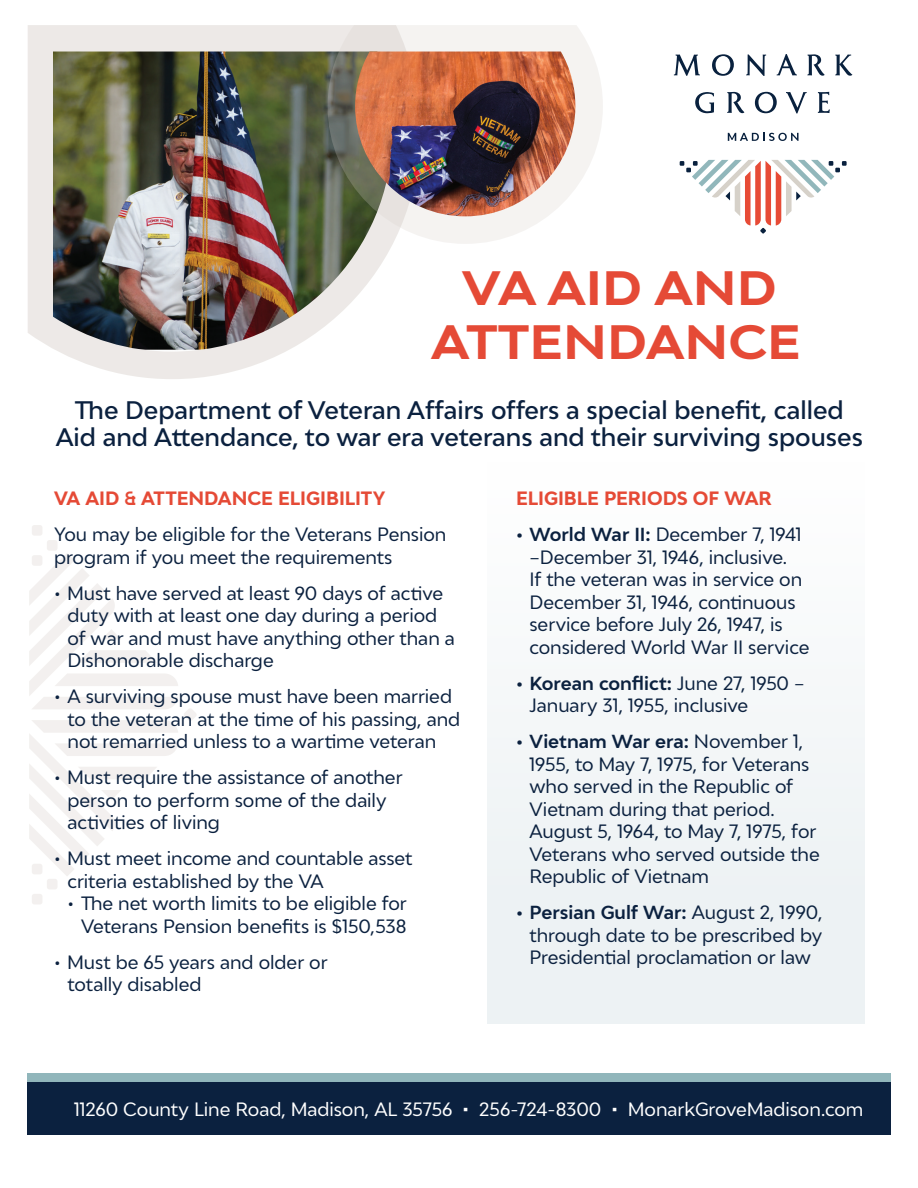
<style>
.page{position:relative;width:918px;height:1188px;background:#fff}
.page>*{position:absolute;margin:0;border:0;box-sizing:border-box;transform-origin:0 0}
.t1{font:700 expanded 45px/54px "Adlinnaka";color:#e54a36;text-align:center}
.t2{font:500 24px/27px "Adlinnaka";color:#0b213f;text-align:center}
.t3{font:18px/22.5px "Adlinnaka";letter-spacing:-.005em;color:#0b213f}
.t4{font:18px "Adlinnaka";letter-spacing:-.005em;color:#fff}
.t5{font:700 18px "Adlinnaka";letter-spacing:-.005em;color:#e54a36}
.s1{font-weight:600}
</style>
<div class="page">
<div style="left:27px;top:1082px;width:864px;height:53px;background:#0b213f"></div>
<div style="left:27px;top:1074px;width:864px;height:8px;background:#91b6bb"></div>
<div style="left:47px;top:879px;width:11px;height:10px;background:#f3f0ef;border-radius:3px"></div>
<div style="left:32px;top:894px;width:10px;height:11px;background:#f3f0ef;border-radius:3px"></div>
<div style="left:47px;top:540px;width:11px;height:11px;background:#f3f0ef;border-radius:3px"></div>
<div style="left:32px;top:525px;width:10px;height:11px;background:#f3f0ef;border-radius:3px"></div>
<svg style="left:29px;top:553px;width:167px;height:323px"></svg>
<svg style="left:28px;top:25px;width:365px;height:354px;fill:#ede9e7"></svg>
<img style="left:53px;top:52px;width:339px;height:300px">
<svg style="left:680px;top:160px;width:167px;height:74px"></svg>
<svg style="left:674px;top:54px;width:26px;height:22px"></svg>
<svg style="left:712px;top:54px;width:22px;height:22px"></svg>
<svg style="left:746px;top:54px;width:20px;height:22px"></svg>
<svg style="left:777px;top:54px;width:20px;height:21px"></svg>
<svg style="left:807px;top:54px;width:18px;height:22px"></svg>
<svg style="left:835px;top:54px;width:17px;height:22px"></svg>
<svg style="left:695px;top:92px;width:19px;height:21px"></svg>
<svg style="left:727px;top:92px;width:17px;height:21px"></svg>
<svg style="left:755px;top:92px;width:22px;height:21px"></svg>
<svg style="left:786px;top:92px;width:21px;height:21px"></svg>
<svg style="left:818px;top:92px;width:12px;height:21px"></svg>
<svg style="left:728px;top:133px;width:71px;height:8px"></svg>
<svg style="left:328px;top:25px;width:275px;height:219px"></svg>
<img style="left:355px;top:52px;width:220px;height:164px">
<div style="left:487px;top:463px;width:377px;height:561px;background:#edf2f4"></div>
<p class="t1" style="left:431px;top:261px;width:371px">VA AID AND<br>ATTENDANCE</p>
<p class="t2" style="left:56px;top:396px;width:809px">The Department of Veteran Affairs offers a special benefit, called<br>Aid and Attendance, to war era veterans and their surviving spouses</p>
<p class="t5" style="left:54px;top:487px;width:333px">VA AID &amp; ATTENDANCE ELIGIBILITY</p>
<p class="t3" style="left:54px;top:523px;width:394px">You may be eligible for the Veterans Pension program if you meet the requirements</p>
<p class="t3" style="left:68px;top:581px;width:389px;text-indent:-14px">• Must have served at least 90 days of active duty with at least one day during a period of war and must have anything other than a Dishonorable discharge</p>
<p class="t3" style="left:68px;top:685px;width:394px;text-indent:-14px">• A surviving spouse must have been married to the veteran at the time of his passing, and not remarried unless to a wartime veteran</p>
<p class="t3" style="left:68px;top:766px;width:337px;text-indent:-14px">• Must require the assistance of another person to perform some of the daily activities of living</p>
<p class="t3" style="left:68px;top:847px;width:346px;text-indent:-14px">• Must meet income and countable asset criteria established by the VA</p>
<p class="t3" style="left:68px;top:892px;width:341px;text-align:right">• The net worth limits to be eligible for<br>Veterans Pension benefits is $150,538</p>
<p class="t3" style="left:68px;top:950px;width:262px;text-indent:-14px">• Must be 65 years and older or totally disabled</p>
<p class="t5" style="left:516px;top:487px;width:257px">ELIGIBLE PERIODS OF WAR</p>
<p class="t3" style="left:530px;top:523px;width:281px;text-indent:-14px"><span class="s1">• World War II:</span> December 7, 1941 –December 31, 1946, inclusive.<br>If the veteran was in service on<br>December 31, 1946, continuous service before July 26, 1947, is considered World War II service</p>
<p class="t3" style="left:530px;top:671px;width:277px;text-indent:-14px"><span class="s1">• Korean conflict:</span> June 27, 1950 –<br>January 31, 1955, inclusive</p>
<p class="t3" style="left:530px;top:730px;width:292px;text-indent:-14px"><span class="s1">• Vietnam War era:</span> November 1,<br>1955, to May 7, 1975, for Veterans who served in the Republic of<br>Vietnam during that period.<br>August 5, 1964, to May 7, 1975, for<br>Veterans who served outside the<br>Republic of Vietnam</p>
<p class="t3" style="left:530px;top:901px;width:294px;text-align:justify;text-indent:-14px"><span class="s1">• Persian Gulf War:</span> August 2, 1990, through date to be prescribed by Presidential proclamation or law</p>
<p class="t4" style="left:74px;top:1098px;width:380px">11260 County Line Road, Madison, AL 35756</p>
<p class="t4" style="left:479px;top:1098px;width:124px">256-724-8300</p>
<p class="t4" style="left:628px;top:1098px;width:237px">MonarkGroveMadison.com</p>
</div>
